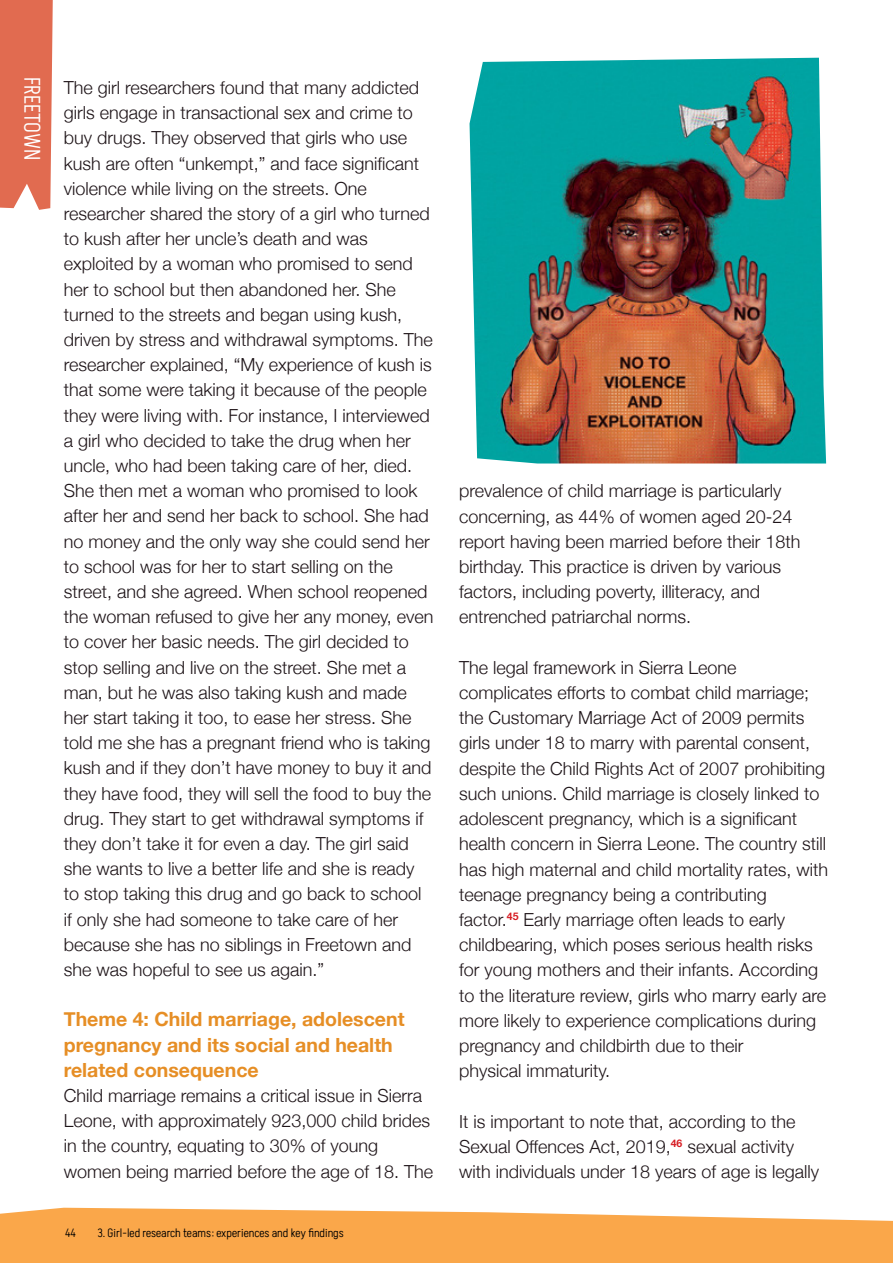
<style>
.page{position:relative;width:893px;height:1263px;background:#fff}
.page>*{position:absolute;margin:0;border:0;box-sizing:border-box;transform-origin:0 0}
.t1{font:300 22.5px "Akshar";color:#fff}
.t2{font:700 19.5px/25.2px "Helvetica Neue";color:#e68e25}
.t3{font:300 18px/25.2px "Helvetica Neue";color:#1e1418}
.t4{font:300 12px "Akshar";color:#000}
</style>
<div class="page">
<svg style="left:0;top:1208px;width:893px;height:55px;fill:#faa74a"></svg>
<img style="left:469px;top:58px;width:357px;height:405px">
<svg style="left:0;top:0;width:53px;height:210px"></svg>
<p class="t1" style="left:47px;top:77px;width:85px;rotate:90deg">FREETOWN</p>
<p class="t3" style="left:64px;top:75px;width:371px">The girl researchers found that many addicted girls engage in transactional sex and crime to buy drugs. They observed that girls who use kush are often “unkempt,” and face significant violence while living on the streets. One researcher shared the story of a girl who turned to kush after her uncle’s death and was exploited by a woman who promised to send her to school but then abandoned her. She turned to the streets and began using kush, driven by stress and withdrawal symptoms. The researcher explained, “My experience of kush is that some were taking it because of the people they were living with. For instance, I interviewed a girl who decided to take the drug when her uncle, who had been taking care of her, died.<br>She then met a woman who promised to look after her and send her back to school. She had no money and the only way she could send her to school was for her to start selling on the street, and she agreed. When school reopened the woman refused to give her any money, even to cover her basic needs. The girl decided to stop selling and live on the street. She met a man, but he was also taking kush and made her start taking it too, to ease her stress. She told me she has a pregnant friend who is taking kush and if they don’t have money to buy it and they have food, they will sell the food to buy the drug. They start to get withdrawal symptoms if they don’t take it for even a day. The girl said she wants to live a better life and she is ready to stop taking this drug and go back to school if only she had someone to take care of her because she has no siblings in Freetown and she was hopeful to see us again.”</p>
<p class="t2" style="left:64px;top:1006px;width:342px">Theme 4: Child marriage, adolescent pregnancy and its social and health related consequence</p>
<p class="t3" style="left:64px;top:1083px;width:371px">Child marriage remains a critical issue in Sierra Leone, with approximately 923,000 child brides in the country, equating to 30% of young women being married before the age of 18. The</p>
<p class="t4" style="left:65px;top:1225px;width:13px">44</p>
<p class="t4" style="left:97px;top:1225px;width:248px">3. Girl-led research teams: experiences and key findings</p>
<p class="t3" style="left:459px;top:478px;width:343px">prevalence of child marriage is particularly concerning, as 44% of women aged 20-24 report having been married before their 18th birthday. This practice is driven by various factors, including poverty, illiteracy, and entrenched patriarchal norms.</p>
<p class="t3" style="left:459px;top:654px;width:370px">The legal framework in Sierra Leone complicates efforts to combat child marriage; the Customary Marriage Act of 2009 permits girls under 18 to marry with parental consent, despite the Child Rights Act of 2007 prohibiting such unions. Child marriage is closely linked to adolescent pregnancy, which is a significant health concern in Sierra Leone. The country still has high maternal and child mortality rates, with teenage pregnancy being a contributing factor.<sup>45</sup> Early marriage often leads to early childbearing, which poses serious health risks for young mothers and their infants. According to the literature review, girls who marry early are more likely to experience complications during pregnancy and childbirth due to their<br>physical immaturity.</p>
<p class="t3" style="left:459px;top:1108px;width:361px">It is important to note that, according to the<br>Sexual Offences Act, 2019,<sup>46</sup> sexual activity with individuals under 18 years of age is legally</p>
</div>
